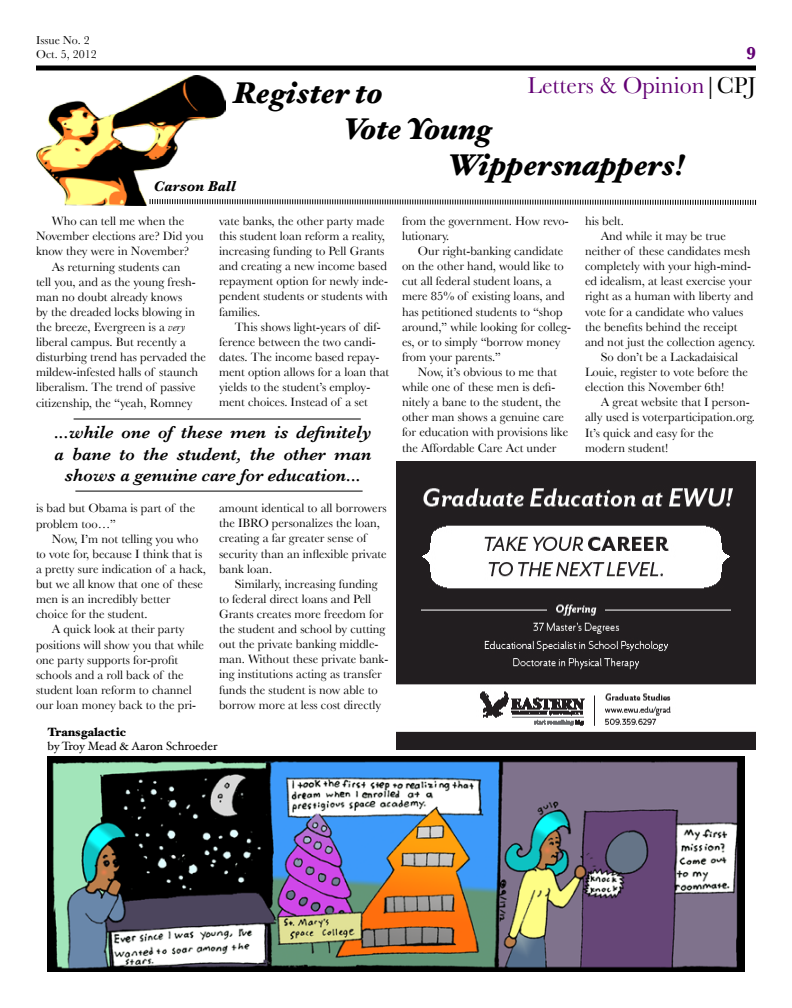
<style>
.page{position:relative;width:792px;height:1008px;background:#fff}
.page>*{position:absolute;margin:0;border:0;box-sizing:border-box;transform-origin:0 0}
.t1{font:italic 900 30px "Hoefler Text";color:#000}
.t2{font:24px "Baskerville";color:#620074}
.t3{font:italic 600 18px/21.6px "Baskerville";color:#000;text-align:center}
.t4{font:700 18px "Baskerville";color:#620074}
.t5{font:italic 700 15px "Baskerville";color:#000}
.t6{font:12.6px/15.1px "Baskerville";color:#000}
.t7{font:12px "Hoefler Text";color:#000}
.t8{font:12px/14.4px "Baskerville";color:#000}
.t9{font:900 12px "Hoefler Text";color:#000}
.s1{color:#000}
.s2{font-style:italic}
</style>
<div class="page">
<div style="left:36px;top:65px;width:720px;height:5px;background:#000"></div>
<img style="left:396px;top:462px;width:360px;height:288px">
<img style="left:48px;top:756px;width:696px;height:216px">
<hr style="left:74px;top:418px;width:287px;height:2px;background:#000">
<hr style="left:75px;top:491px;width:288px;height:1px;background:#000">
<img style="left:36px;top:75px;width:190px;height:130px">
<svg style="left:149px;top:198px;width:607px;height:7px"></svg>
<p class="t8" style="left:36px;top:33px;width:62px">Issue No. 2<br>Oct. 5, 2012</p>
<h3 class="t4" style="left:746px;top:43px;width:11px">9</h3>
<h2 class="t2" style="left:528px;top:71px;width:230px">Letters &amp; Opinion<span class="s1">|CPJ</span></h2>
<h1 class="t1" style="left:234px;top:75px;width:151px">Register to</h1>
<h1 class="t1" style="left:343px;top:111px;width:150px">Vote Young</h1>
<h1 class="t1" style="left:448px;top:147px;width:240px">Wippersnappers!</h1>
<p class="t5" style="left:154px;top:177px;width:84px">Carson Ball</p>
<p class="t6" style="left:52px;top:213px;width:134px">Who can tell me when the</p>
<p class="t6" style="left:36px;top:229px;width:169px">November elections are? Did you</p>
<p class="t6" style="left:36px;top:244px;width:155px">know they were in November?</p>
<p class="t6" style="left:52px;top:259px;width:130px">As returning students can</p>
<p class="t6" style="left:36px;top:274px;width:161px">tell you, and as the young fresh-</p>
<p class="t6" style="left:36px;top:289px;width:148px">man no doubt already knows</p>
<p class="t6" style="left:36px;top:304px;width:161px">by the dreaded locks blowing in</p>
<p class="t6" style="left:36px;top:319px;width:151px">the breeze, Evergreen is a <span class="s2">very</span></p>
<p class="t6" style="left:36px;top:334px;width:151px">liberal campus. But recently a</p>
<p class="t6" style="left:36px;top:349px;width:172px">disturbing trend has pervaded the</p>
<p class="t6" style="left:36px;top:365px;width:164px">mildew-infested halls of staunch</p>
<p class="t6" style="left:36px;top:380px;width:161px">liberalism. The trend of passive</p>
<p class="t6" style="left:36px;top:395px;width:158px">citizenship, the “yeah, Romney</p>
<p class="t6" style="left:219px;top:213px;width:171px">vate banks, the other party made this student loan reform a reality, increasing funding to Pell Grants and creating a new income based repayment option for newly inde&shy;pendent students or students with families.</p>
<p class="t6" style="left:219px;top:319px;width:172px;text-indent:16px">This shows light-years of dif&shy;ference between the two candi&shy;dates. The income based repay&shy;ment option allows for a loan that yields to the student’s employ&shy;ment choices. Instead of a set</p>
<h3 class="t3" style="left:54px;top:421px;width:319px">...while one of these men is definitely a bane to the student, the other man shows a genuine care for education...</h3>
<p class="t6" style="left:36px;top:501px;width:161px">is bad but Obama is part of the problem too…”</p>
<p class="t6" style="left:52px;top:531px;width:148px">Now, I’m not telling you who</p>
<p class="t6" style="left:36px;top:546px;width:168px">to vote for, because I think that is</p>
<p class="t6" style="left:36px;top:561px;width:172px">a pretty sure indication of a hack,</p>
<p class="t6" style="left:36px;top:576px;width:169px">but we all know that one of these</p>
<p class="t6" style="left:36px;top:591px;width:136px">men is an incredibly better</p>
<p class="t6" style="left:36px;top:607px;width:113px">choice for the student.</p>
<p class="t6" style="left:52px;top:622px;width:134px">A quick look at their party</p>
<p class="t6" style="left:36px;top:637px;width:170px">positions will show you that while</p>
<p class="t6" style="left:36px;top:652px;width:144px">one party supports for-profit</p>
<p class="t6" style="left:36px;top:667px;width:149px">schools and a roll back of the</p>
<p class="t6" style="left:36px;top:682px;width:157px">student loan reform to channel</p>
<p class="t6" style="left:36px;top:697px;width:162px">our loan money back to the pri-</p>
<p class="t6" style="left:219px;top:500px;width:169px">amount identical to all borrowers the IBRO personalizes the loan, creating a far greater sense of security than an inflexible private bank loan.</p>
<p class="t6" style="left:219px;top:576px;width:171px;text-indent:16px">Similarly, increasing funding to federal direct loans and Pell<br>Grants creates more freedom for the student and school by cutting out the private banking middle&shy;man. Without these private bank&shy;ing institutions acting as transfer funds the student is now able to borrow more at less cost directly</p>
<p class="t9" style="left:48px;top:725px;width:80px">Transgalactic</p>
<p class="t7" style="left:48px;top:739px;width:171px">by Troy Mead &amp; Aaron Schroeder</p>
<p class="t6" style="left:402px;top:213px;width:168px">from the government. How revo&shy;lutionary.</p>
<p class="t6" style="left:402px;top:243px;width:171px;text-indent:16px">Our right-banking candidate on the other hand, would like to cut all federal student loans, a mere 85% of existing loans, and has petitioned students to “shop around,” while looking for colleg&shy;es, or to simply “borrow money from your parents.”</p>
<p class="t6" style="left:402px;top:364px;width:168px;text-indent:16px">Now, it’s obvious to me that while one of these men is defi&shy;nitely a bane to the student, the other man shows a genuine care for education with provisions like the Affordable Care Act under</p>
<p class="t6" style="left:585px;top:213px;width:41px">his belt.</p>
<p class="t6" style="left:601px;top:228px;width:127px">And while it may be true</p>
<p class="t6" style="left:585px;top:243px;width:167px">neither of these candidates mesh</p>
<p class="t6" style="left:585px;top:258px;width:168px">completely with your high-mind-</p>
<p class="t6" style="left:585px;top:274px;width:168px">ed idealism, at least exercise your</p>
<p class="t6" style="left:585px;top:289px;width:170px">right as a human with liberty and</p>
<p class="t6" style="left:585px;top:304px;width:160px">vote for a candidate who values</p>
<p class="t6" style="left:585px;top:319px;width:154px">the benefits behind the receipt</p>
<p class="t6" style="left:585px;top:334px;width:172px">and not just the collection agency.</p>
<p class="t6" style="left:601px;top:349px;width:139px">So don’t be a Lackadaisical</p>
<p class="t6" style="left:585px;top:364px;width:165px">Louie, register to vote before the</p>
<p class="t6" style="left:585px;top:379px;width:141px">election this November 6th!</p>
<p class="t6" style="left:601px;top:395px;width:151px">A great website that I person-</p>
<p class="t6" style="left:585px;top:410px;width:171px">ally used is voterparticipation.org.</p>
<p class="t6" style="left:585px;top:425px;width:130px">It’s quick and easy for the</p>
<p class="t6" style="left:585px;top:440px;width:85px">modern student!</p>
</div>
